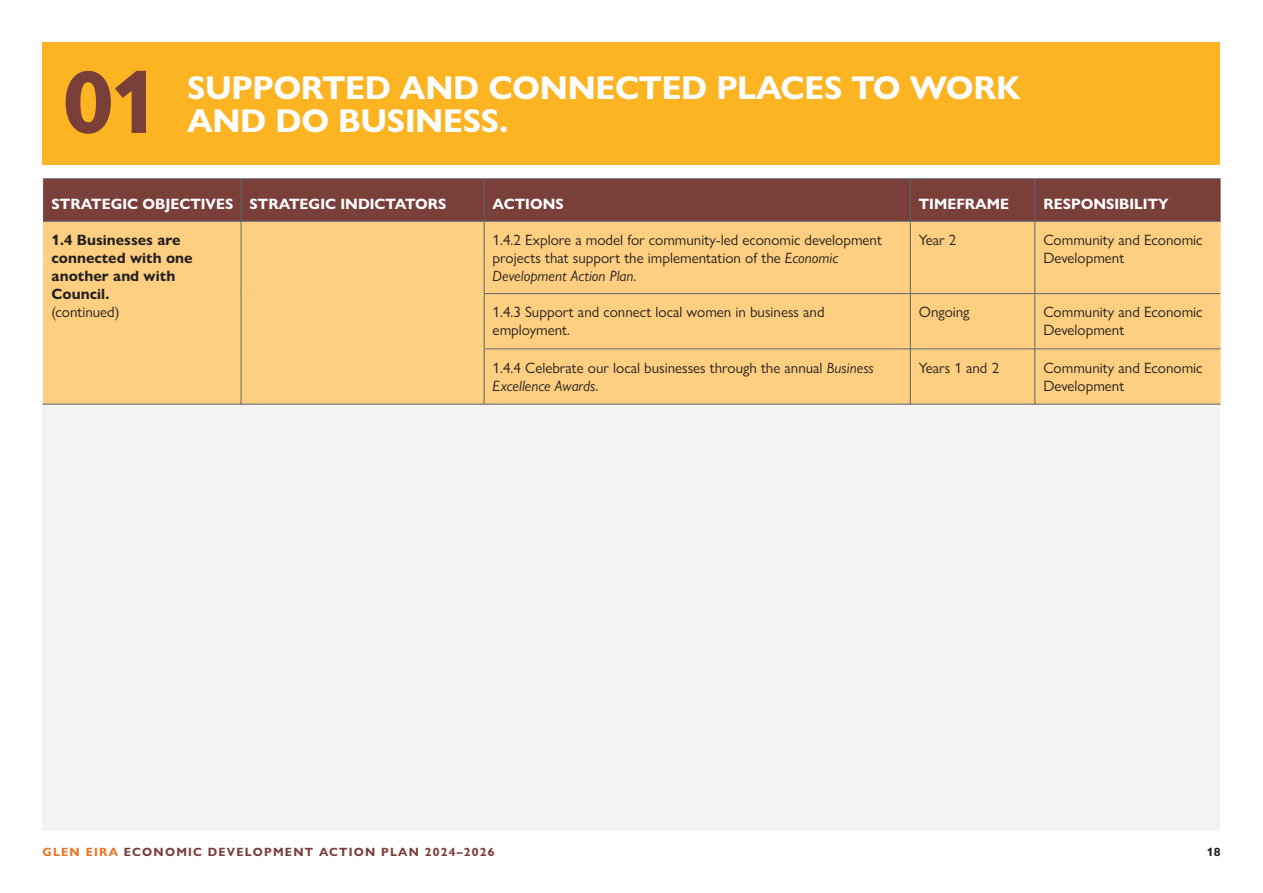
<style>
.page{position:relative;width:1263px;height:893px;background:#fff}
.page>*{position:absolute;margin:0;border:0;box-sizing:border-box;transform-origin:0 0}
.Body{font:700 90px "Gill Sans Nova";color:#7b3f39}
.Subheading{font:700 33.15px/33.2px "Gill Sans Nova";letter-spacing:-.01em;color:#fff}
.t1{font:15px/18px "Gill Sans Nova";color:#231f20}
.t2{font:700 15px "Gill Sans Nova";color:#fff}
.t3{font:700 15px/18px "Gill Sans Nova";color:#231f20}
.t4{font:700 12px "Gill Sans Nova";letter-spacing:.1em;color:#7b3f39}
.t5{font:700 12px "Gill Sans Nova";color:#231f20}
.s1{font-style:italic}
.s2{color:#e97324}
</style>
<div class="page">
<div style="left:43px;top:179px;width:1177px;height:652px;background:#f2f3f4"></div>
<div style="left:43px;top:43px;width:1177px;height:122px;background:#fcb423"></div>
<div style="left:43px;top:180px;width:1177px;height:41px;background:#7b3f39"></div>
<div style="left:43px;top:222px;width:1177px;height:182px;background:#fecf80"></div>
<hr style="left:241px;top:179px;width:1px;height:42px;background:#5c666f">
<hr style="left:484px;top:179px;width:1px;height:42px;background:#5c666f">
<hr style="left:910px;top:179px;width:1px;height:42px;background:#5c666f">
<hr style="left:1034px;top:179px;width:1px;height:42px;background:#5c666f">
<hr style="left:43px;top:179px;width:198px;height:1px;background:#5c666f">
<hr style="left:241px;top:179px;width:243px;height:1px;background:#5c666f">
<hr style="left:484px;top:179px;width:426px;height:1px;background:#5c666f">
<hr style="left:910px;top:179px;width:125px;height:1px;background:#5c666f">
<hr style="left:1035px;top:179px;width:185px;height:1px;background:#5c666f">
<hr style="left:484px;top:221px;width:426px;height:1px;background:#5c666f">
<hr style="left:910px;top:221px;width:125px;height:1px;background:#5c666f">
<hr style="left:1035px;top:221px;width:186px;height:1px;background:#5c666f">
<hr style="left:43px;top:221px;width:198px;height:1px;background:#5c666f">
<hr style="left:241px;top:221px;width:243px;height:1px;background:#5c666f">
<hr style="left:241px;top:221px;width:1px;height:73px;background:#5c666f">
<hr style="left:241px;top:294px;width:1px;height:55px;background:#5c666f">
<hr style="left:241px;top:349px;width:1px;height:55px;background:#5c666f">
<hr style="left:484px;top:221px;width:1px;height:72px;background:#5c666f">
<hr style="left:910px;top:221px;width:1px;height:72px;background:#5c666f">
<hr style="left:1034px;top:221px;width:1px;height:72px;background:#5c666f">
<hr style="left:484px;top:293px;width:426px;height:1px;background:#5c666f">
<hr style="left:484px;top:294px;width:1px;height:55px;background:#5c666f">
<hr style="left:910px;top:293px;width:125px;height:1px;background:#5c666f">
<hr style="left:910px;top:294px;width:1px;height:55px;background:#5c666f">
<hr style="left:1035px;top:293px;width:185px;height:1px;background:#5c666f">
<hr style="left:1034px;top:294px;width:1px;height:55px;background:#5c666f">
<hr style="left:484px;top:349px;width:426px;height:1px;background:#5c666f">
<hr style="left:484px;top:349px;width:1px;height:55px;background:#5c666f">
<hr style="left:910px;top:349px;width:125px;height:1px;background:#5c666f">
<hr style="left:910px;top:349px;width:1px;height:55px;background:#5c666f">
<hr style="left:1035px;top:349px;width:185px;height:1px;background:#5c666f">
<hr style="left:1034px;top:349px;width:1px;height:55px;background:#5c666f">
<hr style="left:43px;top:404px;width:1177px;height:1px;background:#5c666f">
<p class="Body" style="left:63px;top:46px;width:99px">01</p>
<p class="Subheading" style="left:187px;top:71px;width:835px">SUPPORTED AND CONNECTED PLACES TO WORK<br>AND DO BUSINESS.</p>
<p class="t2" style="left:52px;top:194px;width:183px">STRATEGIC OBJECTIVES</p>
<p class="t2" style="left:250px;top:194px;width:198px">STRATEGIC INDICTATORS</p>
<p class="t2" style="left:493px;top:194px;width:73px">ACTIONS</p>
<p class="t2" style="left:919px;top:194px;width:92px">TIMEFRAME</p>
<p class="t2" style="left:1043px;top:194px;width:127px">RESPONSIBILITY</p>
<p class="t3" style="left:52px;top:231px;width:142px">1.4 Businesses are connected with one another and with<br>Council.</p>
<p class="t1" style="left:52px;top:303px;width:69px">(continued)</p>
<p class="t1" style="left:493px;top:231px;width:391px">1.4.2 Explore a model for community-led economic development projects that support the implementation of the <span class="s1">Economic<br>Development Action Plan</span>.</p>
<p class="t1" style="left:919px;top:231px;width:39px">Year 2</p>
<p class="t1" style="left:1043px;top:231px;width:161px">Community and Economic<br>Development</p>
<p class="t1" style="left:493px;top:303px;width:333px">1.4.3 Support and connect local women in business and employment.</p>
<p class="t1" style="left:919px;top:303px;width:52px">Ongoing</p>
<p class="t1" style="left:1043px;top:303px;width:161px">Community and Economic<br>Development</p>
<p class="t1" style="left:493px;top:358px;width:383px">1.4.4 Celebrate our local businesses through the annual <span class="s1">Business<br>Excellence Awards</span>.</p>
<p class="t1" style="left:919px;top:358px;width:82px">Years 1 and 2</p>
<p class="t1" style="left:1043px;top:358px;width:161px">Community and Economic<br>Development</p>
<p class="t4" style="left:43px;top:844px;width:454px"><span class="s2">GLEN EIRA</span> ECONOMIC DEVELOPMENT ACTION PLAN 2024–2026</p>
<p class="t5" style="left:1207px;top:844px;width:15px">18</p>
</div>
